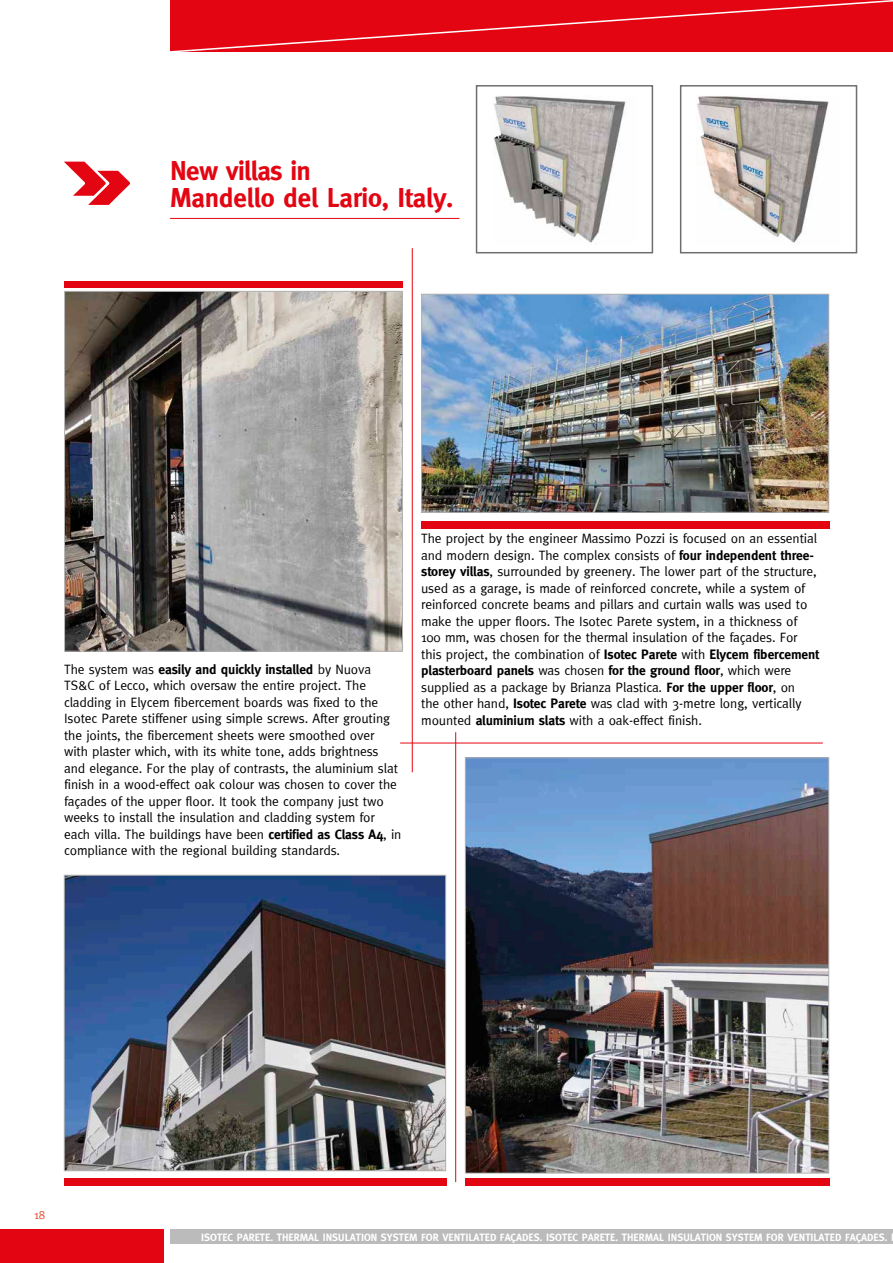
<style>
.page{position:relative;width:893px;height:1263px;background:#fff}
.page>*{position:absolute;margin:0;border:0;box-sizing:border-box;transform-origin:0 0}
.t1{font:700 27px/27px "Meta";letter-spacing:-.01em;color:#e30612}
.t2{font:13.5px/16.5px "Meta Normal";letter-spacing:-.01em;color:#000}
.t3{font:700 13.5px "Meta";letter-spacing:-.01em;color:#000}
.t4{font:12px "Meta Normal";color:#e94f35}
.t5{font:700 10.5px "Meta";color:#fff}
.s1{font-family:"Meta Normal";font-weight:400}
.s2{font-family:"Meta";font-weight:700}
</style>
<div class="page">
<div style="left:170px;top:1229px;width:723px;height:15px;background:#bbb"></div>
<div style="left:0;top:1229px;width:163px;height:34px;background:#e30612"></div>
<div style="left:170px;top:0;width:723px;height:52px;background:#e30612"></div>
<hr style="left:412px;top:248px;width:1px;height:524px;background:#e30612">
<div style="left:421px;top:521px;width:408px;height:7px;background:#e30612"></div>
<div style="left:64px;top:1178px;width:382px;height:8px;background:#e30612"></div>
<img style="left:66px;top:877px;width:378px;height:292px">
<div style="left:64px;top:875px;width:382px;height:296px;border:1px solid #b2b2b2"></div>
<div style="left:465px;top:1178px;width:364px;height:8px;background:#e30612"></div>
<img style="left:467px;top:759px;width:360px;height:412px">
<div style="left:465px;top:757px;width:364px;height:416px;border:1px solid #b2b2b2"></div>
<img style="left:423px;top:296px;width:404px;height:215px">
<div style="left:421px;top:294px;width:408px;height:219px;border:1px solid #b2b2b2"></div>
<div style="left:64px;top:281px;width:339px;height:6px;background:#e30612"></div>
<img style="left:66px;top:293px;width:335px;height:357px">
<div style="left:64px;top:291px;width:339px;height:361px;border:1px solid #b2b2b2"></div>
<hr style="left:455px;top:732px;width:1px;height:450px;background:#e30612">
<hr style="left:400px;top:743px;width:423px;height:1px;background:#e30612">
<hr style="left:170px;top:218px;width:289px;height:1px;background:#e30612">
<svg style="left:64px;top:162px;width:66px;height:43px"></svg>
<div style="left:680px;top:85px;width:177px;height:168px;border:2px solid #6e6e6e"></div>
<img style="left:696px;top:96px;width:133px;height:147px">
<div style="left:476px;top:85px;width:177px;height:168px;border:2px solid #6e6e6e"></div>
<img style="left:494px;top:96px;width:132px;height:147px">
<h1 class="t1" style="left:170px;top:157px;width:285px">New villas in<br>Mandello del Lario, Italy.</h1>
<p class="t3" style="left:64px;top:661px;width:309px"><span class="s1">The system was</span> easily and quickly installed <span class="s1">by Nuova</span></p>
<p class="t2" style="left:64px;top:677px;width:339px">TS&amp;C of Lecco, which oversaw the entire project. The cladding in Elycem fibercement boards was fixed to the Isotec Parete stiffener using simple screws. After grouting the joints, the fibercement sheets were smoothed over with plaster which, with its white tone, adds brightness and elegance. For the play of contrasts, the aluminium slat finish in a wood-effect oak colour was chosen to cover the façades of the upper floor. It took the company just two weeks to install the insulation and cladding system for each villa. The buildings have been <span class="s2">certified as Class A4</span>, in compliance with the regional building standards.</p>
<p class="t2" style="left:421px;top:530px;width:400px">The project by the engineer Massimo Pozzi is focused on an essential and modern design. The complex consists of <span class="s2">four independent three&shy;storey villas</span>, surrounded by greenery. The lower part of the structure, used as a garage, is made of reinforced concrete, while a system of reinforced concrete beams and pillars and curtain walls was used to make the upper floors. The Isotec Parete system, in a thickness of 100 mm, was chosen for the thermal insulation of the façades. For this project, the combination of <span class="s2">Isotec Parete</span> with <span class="s2">Elycem fibercement</span></p>
<p class="t3" style="left:421px;top:663px;width:372px">plasterboard panels <span class="s1">was chosen</span> for the ground floor<span class="s1">, which were</span></p>
<p class="t2" style="left:421px;top:679px;width:382px">supplied as a package by Brianza Plastica. <span class="s2">For the upper floor</span>, on the other hand, <span class="s2">Isotec Parete</span> was clad with 3-metre long, vertically mounted <span class="s2">aluminium slats</span> with a oak-effect finish.</p>
<p class="t4" style="left:34px;top:1208px;width:13px">18</p>
<p class="t5" style="left:201px;top:1232px;width:694px">ISOTEC PARETE. THERMAL INSULATION SYSTEM FOR VENTILATED FAÇADES. ISOTEC PARETE. THERMAL INSULATION SYSTEM FOR VENTILATED FAÇADES. I</p>
</div>
